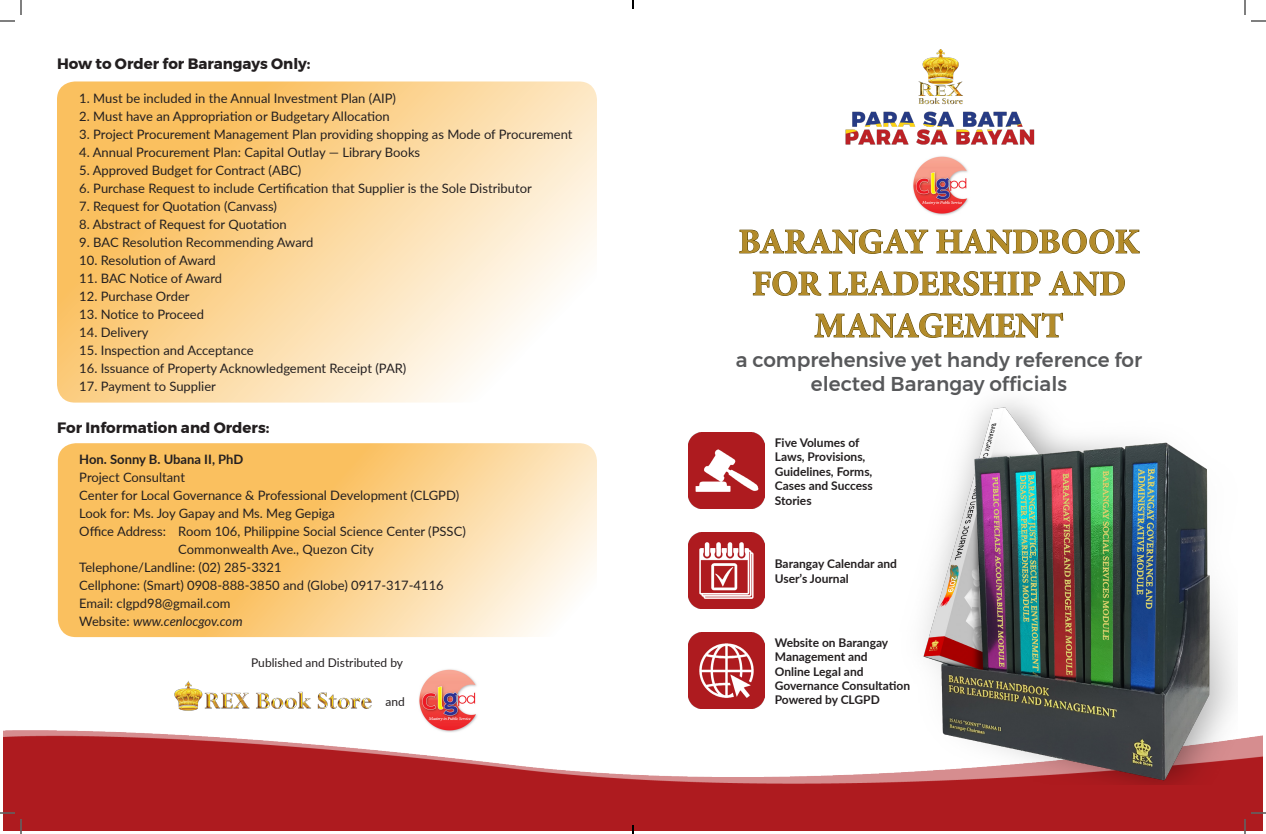
<style>
.page{position:relative;width:1266px;height:834px;background:#fff}
.page>*{position:absolute;margin:0;border:0;box-sizing:border-box;transform-origin:0 0}
.t1{font:700 35px/42px "Minion Pro";color:#b38b29;text-align:center}
.t2{font:500 20px/24px "Montserrat";color:#57585a;text-align:center}
.t3{font:700 15px "Montserrat";color:#231f20}
.t4{font:13px "Lato";color:#231f20}
.t5{font:italic 13px "Lato";color:#231f20}
.t6{font:700 13px "Lato";color:#231f20}
.t7{font:700 12px/14.4px "Lato";color:#231f20}
.t8{font:12px "Lato";color:#231f20}
.s1{font-style:normal}
</style>
<div class="page">
<img style="left:3px;top:730px;width:1259px;height:101px">
<img style="left:845px;top:49px;width:190px;height:96px">
<img style="left:688px;top:433px;width:77px;height:76px">
<img style="left:688px;top:533px;width:77px;height:76px">
<img style="left:688px;top:633px;width:77px;height:76px">
<img style="left:174px;top:681px;width:198px;height:29px">
<img style="left:419px;top:669px;width:61px;height:64px">
<img style="left:913px;top:156px;width:55px;height:59px">
<svg style="left:57px;top:81px;width:540px;height:322px;background:#fcdaa3"></svg>
<svg style="left:58px;top:443px;width:539px;height:194px;background:#fbd088"></svg>
<img style="left:891px;top:437px;width:347px;height:347px">
<svg style="left:739px;top:229px;width:190px;height:25px"></svg>
<svg style="left:936px;top:229px;width:204px;height:25px"></svg>
<svg style="left:752px;top:271px;width:70px;height:25px"></svg>
<svg style="left:828px;top:271px;width:213px;height:25px"></svg>
<svg style="left:1048px;top:271px;width:77px;height:25px"></svg>
<svg style="left:814px;top:312px;width:250px;height:412px"></svg>
<svg style="left:0;top:0;width:22px;height:22px"></svg>
<svg style="left:0;top:812px;width:22px;height:22px"></svg>
<svg style="left:1244px;top:0;width:22px;height:22px"></svg>
<svg style="left:1244px;top:812px;width:22px;height:22px"></svg>
<svg style="left:632px;top:0;width:2px;height:9px"></svg>
<svg style="left:632px;top:825px;width:2px;height:9px"></svg>
<p class="t3" style="left:57px;top:51px;width:255px">How to Order for Barangays Only:</p>
<p class="t4" style="left:79px;top:89px;width:318px">1. Must be included in the Annual Investment Plan (AIP)</p>
<p class="t4" style="left:79px;top:107px;width:312px">2. Must have an Appropriation or Budgetary Allocation</p>
<p class="t4" style="left:79px;top:125px;width:495px">3. Project Procurement Management Plan providing shopping as Mode of Procurement</p>
<p class="t4" style="left:79px;top:143px;width:342px">4. Annual Procurement Plan: Capital Outlay — Library Books</p>
<p class="t4" style="left:79px;top:161px;width:224px">5. Approved Budget for Contract (ABC)</p>
<p class="t4" style="left:79px;top:179px;width:454px">6. Purchase Request to include Certification that Supplier is the Sole Distributor</p>
<p class="t4" style="left:79px;top:197px;width:199px">7. Request for Quotation (Canvass)</p>
<p class="t4" style="left:79px;top:215px;width:209px">8. Abstract of Request for Quotation</p>
<p class="t4" style="left:79px;top:233px;width:236px">9. BAC Resolution Recommending Award</p>
<p class="t4" style="left:79px;top:251px;width:138px">10. Resolution of Award</p>
<p class="t4" style="left:79px;top:269px;width:144px">11. BAC Notice of Award</p>
<p class="t4" style="left:79px;top:287px;width:112px">12. Purchase Order</p>
<p class="t4" style="left:79px;top:305px;width:126px">13. Notice to Proceed</p>
<p class="t4" style="left:79px;top:323px;width:71px">14. Delivery</p>
<p class="t4" style="left:79px;top:341px;width:176px">15. Inspection and Acceptance</p>
<p class="t4" style="left:79px;top:359px;width:329px">16. Issuance of Property Acknowledgement Receipt (PAR)</p>
<p class="t4" style="left:79px;top:377px;width:138px">17. Payment to Supplier</p>
<p class="t3" style="left:57px;top:415px;width:214px">For Information and Orders:</p>
<p class="t6" style="left:79px;top:450px;width:166px">Hon. Sonny B. Ubana II, PhD</p>
<p class="t4" style="left:79px;top:468px;width:107px">Project Consultant</p>
<p class="t4" style="left:79px;top:486px;width:381px">Center for Local Governance &amp; Professional Development (CLGPD)</p>
<p class="t4" style="left:79px;top:504px;width:257px">Look for: Ms. Joy Gapay and Ms. Meg Gepiga</p>
<p class="t4" style="left:79px;top:522px;width:388px">Office Address: Room 106, Philippine Social Science Center (PSSC)</p>
<p class="t4" style="left:178px;top:540px;width:197px">Commonwealth Ave., Quezon City</p>
<p class="t4" style="left:79px;top:558px;width:204px">Telephone/Landline: (02) 285-3321</p>
<p class="t4" style="left:79px;top:576px;width:366px">Cellphone: (Smart) 0908-888-3850 and (Globe) 0917-317-4116</p>
<p class="t4" style="left:79px;top:594px;width:153px">Email: clgpd98@gmail.com</p>
<p class="t5" style="left:79px;top:612px;width:165px"><span class="s1">Website:</span> www.cenlocgov.com</p>
<p class="t8" style="left:251px;top:654px;width:153px">Published and Distributed by</p>
<p class="t8" style="left:386px;top:693px;width:21px">and</p>
<p class="t1" style="left:739px;top:220px;width:402px">BARANGAY HANDBOOK</p>
<p class="t1" style="left:752px;top:262px;width:375px">FOR LEADERSHIP AND<br>MANAGEMENT</p>
<p class="t2" style="left:736px;top:348px;width:408px">a comprehensive yet handy reference for elected Barangay officials</p>
<p class="t7" style="left:775px;top:435px;width:100px">Five Volumes of<br>Laws, Provisions,<br>Guidelines, Forms,<br>Cases and Success<br>Stories</p>
<p class="t7" style="left:775px;top:556px;width:124px">Barangay Calendar and<br>User’s Journal</p>
<p class="t7" style="left:775px;top:635px;width:115px">Website on Barangay<br>Management and</p>
<p class="t7" style="left:775px;top:663px;width:90px">Online Legal and</p>
<p class="t7" style="left:775px;top:678px;width:137px">Governance Consultation</p>
<p class="t7" style="left:775px;top:692px;width:107px">Powered by CLGPD</p>
</div>
